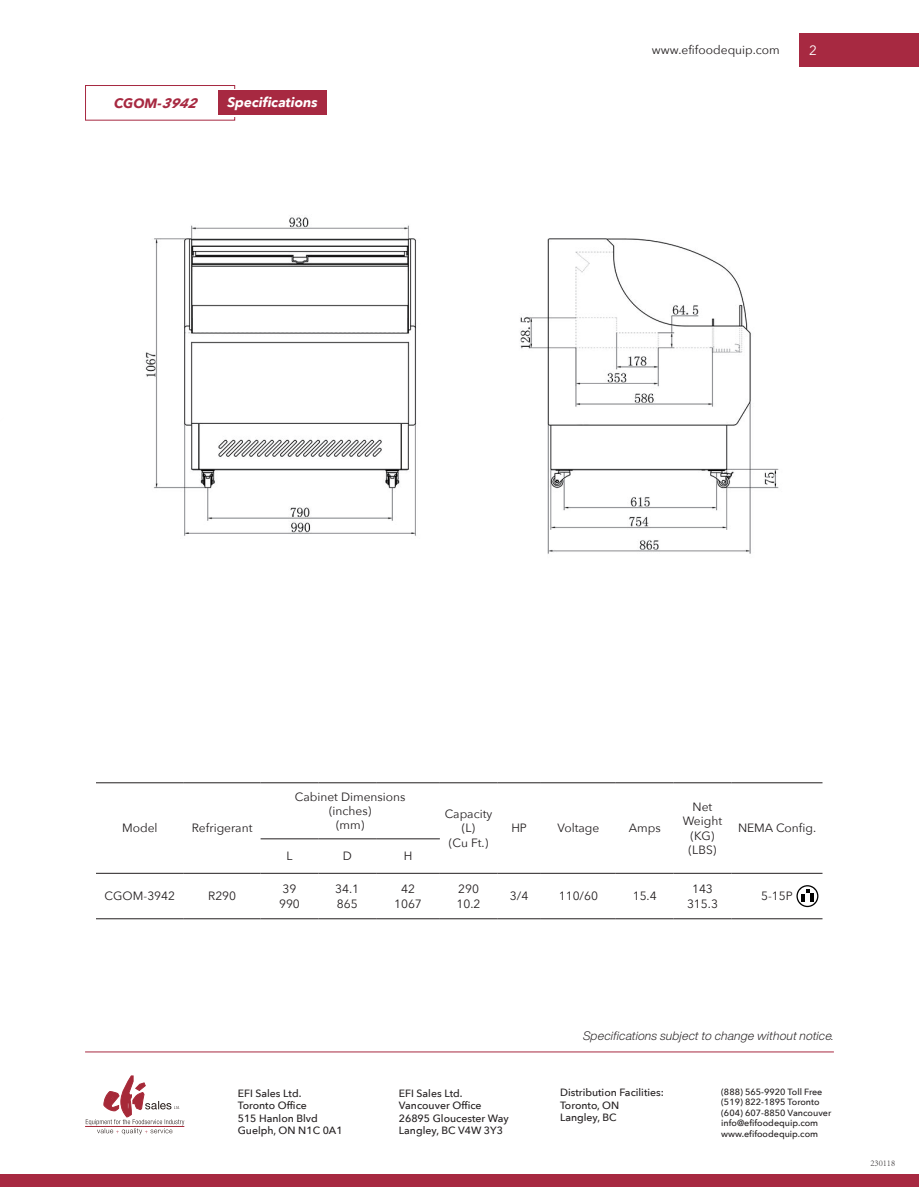
<style>
.page{position:relative;width:919px;height:1187px;background:#fff}
.page>*{position:absolute;margin:0;border:0;box-sizing:border-box;transform-origin:0 0}
.t1{font:italic 700 13.5px "Avenir Next";color:#fff}
.t2{font:italic 700 13.5px "Avenir Next";color:#a72941}
.t3{font:13.5px "Avenir Next";color:#fff}
.t4{font:12px/14.4px "Avenir Next";color:#231f20;text-align:center}
.t5{font:italic 300 12px "Helvetica Now Display";letter-spacing:.02em;color:#231f20}
.t6{font:500 10.5px/12.6px "Avenir Next";color:#231f20}
.t7{font:500 9px/10.5px "Avenir Next";color:#231f20}
.t8{font:300 9px "Adobe Song Std";color:#231f20}
</style>
<div class="page">
<div style="left:0;top:1174px;width:918px;height:12px;background:#a72941"></div>
<div style="left:799px;top:33px;width:119px;height:34px;background:#a72941"></div>
<div style="left:85px;top:85px;width:150px;height:36px;border:1px solid #a72941"></div>
<div style="left:87px;top:89px;width:162px;height:27px;background:#fff"></div>
<div style="left:218px;top:91px;width:109px;height:24px;background:#a72941"></div>
<hr style="left:96px;top:782px;width:88px;height:1px;background:#231f20">
<hr style="left:184px;top:782px;width:76px;height:1px;background:#231f20">
<hr style="left:260px;top:782px;width:58px;height:1px;background:#231f20">
<hr style="left:318px;top:782px;width:58px;height:1px;background:#231f20">
<hr style="left:376px;top:782px;width:64px;height:1px;background:#231f20">
<hr style="left:440px;top:782px;width:57px;height:1px;background:#231f20">
<hr style="left:497px;top:782px;width:44px;height:1px;background:#231f20">
<hr style="left:541px;top:782px;width:74px;height:1px;background:#231f20">
<hr style="left:615px;top:782px;width:58px;height:1px;background:#231f20">
<hr style="left:673px;top:782px;width:58px;height:1px;background:#231f20">
<hr style="left:731px;top:782px;width:91px;height:1px;background:#231f20">
<hr style="left:260px;top:838px;width:58px;height:1px;background:#231f20">
<hr style="left:318px;top:838px;width:58px;height:1px;background:#231f20">
<hr style="left:376px;top:838px;width:64px;height:1px;background:#231f20">
<hr style="left:96px;top:873px;width:88px;height:1px;background:#231f20">
<hr style="left:184px;top:873px;width:76px;height:1px;background:#231f20">
<hr style="left:260px;top:873px;width:58px;height:1px;background:#231f20">
<hr style="left:318px;top:873px;width:58px;height:1px;background:#231f20">
<hr style="left:376px;top:873px;width:64px;height:1px;background:#231f20">
<hr style="left:440px;top:873px;width:57px;height:1px;background:#231f20">
<hr style="left:497px;top:873px;width:44px;height:1px;background:#231f20">
<hr style="left:541px;top:873px;width:74px;height:1px;background:#231f20">
<hr style="left:615px;top:873px;width:58px;height:1px;background:#231f20">
<hr style="left:673px;top:873px;width:58px;height:1px;background:#231f20">
<hr style="left:731px;top:873px;width:91px;height:1px;background:#231f20">
<hr style="left:96px;top:918px;width:88px;height:1px;background:#231f20">
<hr style="left:184px;top:918px;width:76px;height:1px;background:#231f20">
<hr style="left:260px;top:918px;width:58px;height:1px;background:#231f20">
<hr style="left:318px;top:918px;width:58px;height:1px;background:#231f20">
<hr style="left:376px;top:918px;width:64px;height:1px;background:#231f20">
<hr style="left:440px;top:918px;width:57px;height:1px;background:#231f20">
<hr style="left:497px;top:918px;width:44px;height:1px;background:#231f20">
<hr style="left:541px;top:918px;width:74px;height:1px;background:#231f20">
<hr style="left:615px;top:918px;width:58px;height:1px;background:#231f20">
<hr style="left:673px;top:918px;width:58px;height:1px;background:#231f20">
<hr style="left:731px;top:918px;width:91px;height:1px;background:#231f20">
<svg style="left:796px;top:885px;width:22px;height:22px"></svg>
<img style="left:145px;top:217px;width:634px;height:337px">
<hr style="left:85px;top:1051px;width:748px;height:1px;background:#a72941">
<hr style="left:85px;top:1126px;width:99px;height:1px;background:#a62938">
<svg style="left:86px;top:1075px;width:98px;height:59px"></svg>
<p class="t2" style="left:114px;top:91px;width:90px">CGOM-3942</p>
<p class="t1" style="left:227px;top:91px;width:92px">Specifications</p>
<p class="t4" style="left:652px;top:42px;width:129px">www.efifoodequip.com</p>
<p class="t3" style="left:809px;top:38px;width:9px">2</p>
<p class="t4" style="left:122px;top:820px;width:37px">Model</p>
<p class="t4" style="left:192px;top:820px;width:62px">Refrigerant</p>
<p class="t4" style="left:295px;top:788px;width:112px">Cabinet Dimensions (inches)<br>(mm)</p>
<p class="t4" style="left:286px;top:848px;width:8px">L</p>
<p class="t4" style="left:343px;top:848px;width:11px">D</p>
<p class="t4" style="left:403px;top:848px;width:10px">H</p>
<p class="t4" style="left:445px;top:806px;width:49px">Capacity (L)<br>(Cu Ft.)</p>
<p class="t4" style="left:511px;top:820px;width:17px">HP</p>
<p class="t4" style="left:557px;top:820px;width:43px">Voltage</p>
<p class="t4" style="left:628px;top:820px;width:33px">Amps</p>
<p class="t4" style="left:682px;top:798px;width:41px">Net<br>Weight (KG) (LBS)</p>
<p class="t4" style="left:738px;top:820px;width:80px">NEMA Config.</p>
<p class="t4" style="left:105px;top:888px;width:72px">CGOM-3942</p>
<p class="t4" style="left:208px;top:888px;width:30px">R290</p>
<p class="t4" style="left:279px;top:881px;width:22px;text-align:left">39<br>990</p>
<p class="t4" style="left:335px;top:881px;width:25px;text-align:left">34.1<br>865</p>
<p class="t4" style="left:394px;top:881px;width:29px">42<br>1067</p>
<p class="t4" style="left:456px;top:881px;width:25px;text-align:left">290<br>10.2</p>
<p class="t4" style="left:510px;top:888px;width:20px">3/4</p>
<p class="t4" style="left:558px;top:888px;width:41px">110/60</p>
<p class="t4" style="left:632px;top:888px;width:25px">15.4</p>
<p class="t4" style="left:687px;top:881px;width:32px">143<br>315.3</p>
<p class="t4" style="left:761px;top:888px;width:33px">5-15P</p>
<p class="t6" style="left:238px;top:1086px;width:106px">EFI Sales Ltd.<br>Toronto Office<br>515 Hanlon Blvd<br>Guelph, ON N1C 0A1</p>
<p class="t6" style="left:399px;top:1086px;width:111px">EFI Sales Ltd.<br>Vancouver Office<br>26895 Gloucester Way<br>Langley, BC V4W 3Y3</p>
<p class="t5" style="left:583px;top:1027px;width:252px">Specifications subject to change without notice.</p>
<p class="t6" style="left:560px;top:1085px;width:105px">Distribution Facilities:<br>Toronto, ON<br>Langley, BC</p>
<p class="t7" style="left:721px;top:1086px;width:112px">(888) 565-9920 Toll Free (519) 822-1895 Toronto (604) 607-8850 Vancouver info@efifoodequip.com www.efifoodequip.com</p>
<p class="t8" style="left:870px;top:1157px;width:26px">230118</p>
</div>
